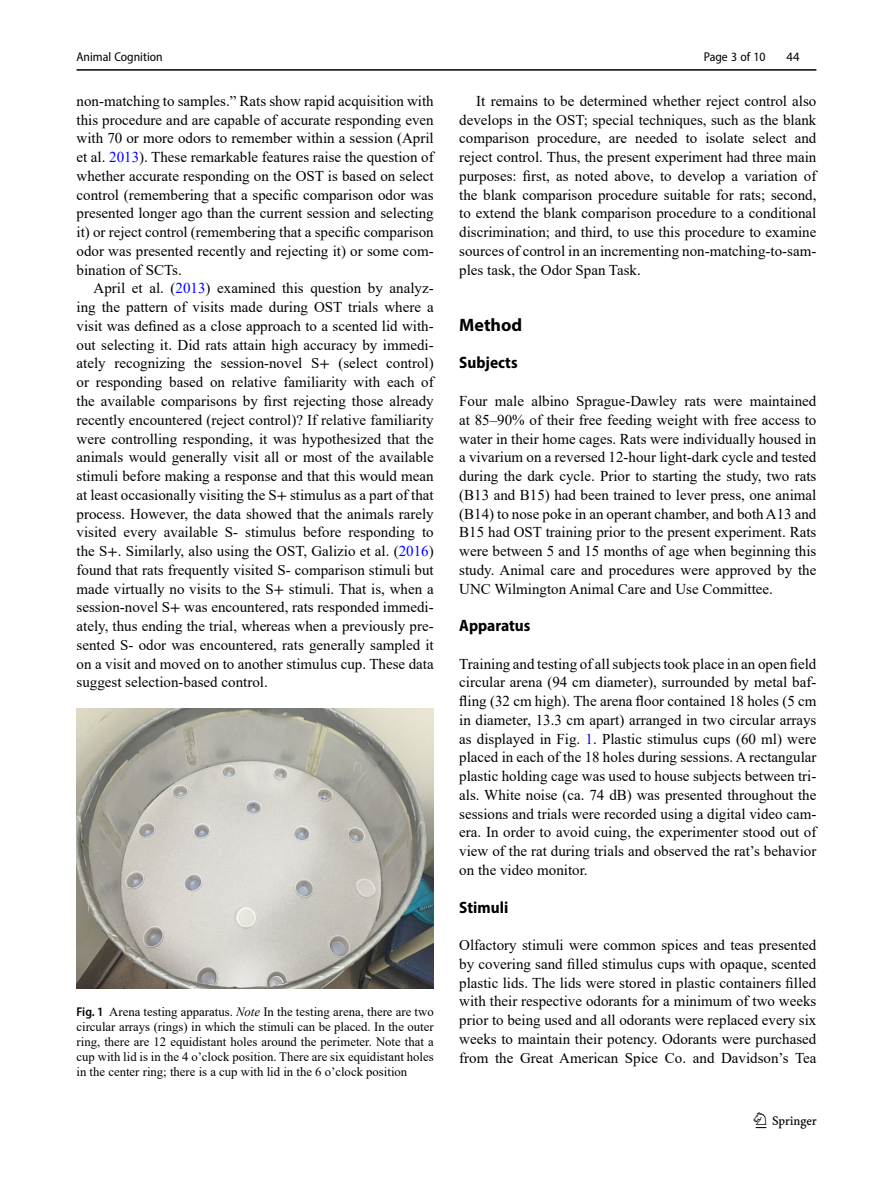
<style>
.page{position:relative;width:893px;height:1187px;background:#fff}
.page>*{position:absolute;margin:0;border:0;box-sizing:border-box;transform-origin:0 0}
.t1{font:22.5px "Springnew";color:#000}
.Head_1{font:700 18px "Myriad Pro";color:#000}
.Head_2{font:700 semi-condensed 16.5px "Myriad Pro";color:#000}
.Head_2_After_1{font:700 semi-condensed 16.5px "Myriad Pro";color:#000}
.Body_Text_Indent{font:15px/18.8px "Times New Roman";color:#000;text-align:justify}
.Body_Text{font:15px/18.8px "Times New Roman";color:#000;text-align:justify}
.Figure_Caption{font:12.75px/15px "Times New Roman";color:#000;text-align:justify}
.t2{font:semi-condensed 12.75px "Myriad Pro";color:#000}
.t3{font:12.75px "Myriad Pro";color:#000}
.s1{color:#00f}
.s2{font-family:"STIX"}
.s3{font-family:"Myriad Pro";font-weight:600;font-stretch:semi-condensed}
.s4{font-style:italic}
</style>
<div class="page">
<hr style="left:77px;top:69px;width:739px;height:2px;background:#000">
<img style="left:77px;top:708px;width:357px;height:280px">
<p class="t2" style="left:77px;top:49px;width:88px">Animal Cognition</p>
<p class="Body_Text_Indent" style="left:77px;top:91px;width:359px">non-matching to samples.” Rats show rapid acquisition with this procedure and are capable of accurate responding even with 70 or more odors to remember within a session (April et al. <span class="s1">2013</span>). These remarkable features raise the question of whether accurate responding on the OST is based on select control (remembering that a specific comparison odor was presented longer ago than the current session and selecting it) or reject control (remembering that a specific comparison odor was presented recently and rejecting it) or some com&shy;bination of SCTs.</p>
<p class="Body_Text_Indent" style="left:77px;top:278px;width:359px;text-indent:17px">April et al. (<span class="s1">2013</span>) examined this question by analyz&shy;ing the pattern of visits made during OST trials where a visit was defined as a close approach to a scented lid with&shy;out selecting it. Did rats attain high accuracy by immedi&shy;ately recognizing the session-novel S<span class="s2">+</span> (select control) or responding based on relative familiarity with each of the available comparisons by first rejecting those already recently encountered (reject control)? If relative familiarity were controlling responding, it was hypothesized that the animals would generally visit all or most of the available stimuli before making a response and that this would mean at least occasionally visiting the S<span class="s2">+</span> stimulus as a part of that process. However, the data showed that the animals rarely visited every available S- stimulus before responding to the S<span class="s2">+</span>. Similarly, also using the OST, Galizio et al. (<span class="s1">2016</span>) found that rats frequently visited S- comparison stimuli but made virtually no visits to the S<span class="s2">+</span> stimuli. That is, when a session-novel S<span class="s2">+</span> was encountered, rats responded immedi&shy;ately, thus ending the trial, whereas when a previously pre&shy;sented S- odor was encountered, rats generally sampled it on a visit and moved on to another stimulus cup. These data suggest selection-based control.</p>
<p class="Figure_Caption" style="left:77px;top:1004px;width:359px"><span class="s3">Fig. 1</span> Arena testing apparatus. <span class="s4">Note</span> In the testing arena, there are two circular arrays (rings) in which the stimuli can be placed. In the outer ring, there are 12 equidistant holes around the perimeter. Note that a cup with lid is in the 4 o’clock position. There are six equidistant holes in the center ring; there is a cup with lid in the 6 o’clock position</p>
<p class="t2" style="left:704px;top:49px;width:63px">Page 3 of 10</p>
<p class="t3" style="left:786px;top:48px;width:15px">44</p>
<p class="Body_Text_Indent" style="left:459px;top:91px;width:359px;text-indent:17px">It remains to be determined whether reject control also develops in the OST; special techniques, such as the blank comparison procedure, are needed to isolate select and reject control. Thus, the present experiment had three main purposes: first, as noted above, to develop a variation of the blank comparison procedure suitable for rats; second, to extend the blank comparison procedure to a conditional discrimination; and third, to use this procedure to examine sources of control in an incrementing non-matching-to-sam&shy;ples task, the Odor Span Task.</p>
<p class="Head_1" style="left:459px;top:313px;width:65px">Method</p>
<p class="Head_2_After_1" style="left:459px;top:352px;width:60px">Subjects</p>
<p class="Body_Text" style="left:459px;top:391px;width:359px">Four male albino Sprague-Dawley rats were maintained at 85–90% of their free feeding weight with free access to water in their home cages. Rats were individually housed in a vivarium on a reversed 12-hour light-dark cycle and tested during the dark cycle. Prior to starting the study, two rats (B13 and B15) had been trained to lever press, one animal (B14) to nose poke in an operant chamber, and both A13 and B15 had OST training prior to the present experiment. Rats were between 5 and 15 months of age when beginning this study. Animal care and procedures were approved by the UNC Wilmington Animal Care and Use Committee.</p>
<p class="Head_2" style="left:459px;top:615px;width:73px">Apparatus</p>
<p class="Body_Text" style="left:459px;top:653px;width:359px">Training and testing of all subjects took place in an open field circular arena (94 cm diameter), surrounded by metal baf&shy;fling (32 cm high). The arena floor contained 18 holes (5 cm in diameter, 13.3 cm apart) arranged in two circular arrays as displayed in Fig. <span class="s1">1</span>. Plastic stimulus cups (60 ml) were placed in each of the 18 holes during sessions. A rectangular plastic holding cage was used to house subjects between tri&shy;als. White noise (ca. 74 dB) was presented throughout the sessions and trials were recorded using a digital video cam&shy;era. In order to avoid cuing, the experimenter stood out of view of the rat during trials and observed the rat’s behavior on the video monitor.</p>
<p class="Head_2" style="left:459px;top:896px;width:51px">Stimuli</p>
<p class="Body_Text" style="left:459px;top:935px;width:359px">Olfactory stimuli were common spices and teas presented by covering sand filled stimulus cups with opaque, scented plastic lids. The lids were stored in plastic containers filled with their respective odorants for a minimum of two weeks prior to being used and all odorants were replaced every six weeks to maintain their potency. Odorants were purchased from the Great American Spice Co. and Davidson’s Tea</p>
<h1 class="t1" style="left:756px;top:1107px;width:63px">1 3</h1>
</div>
